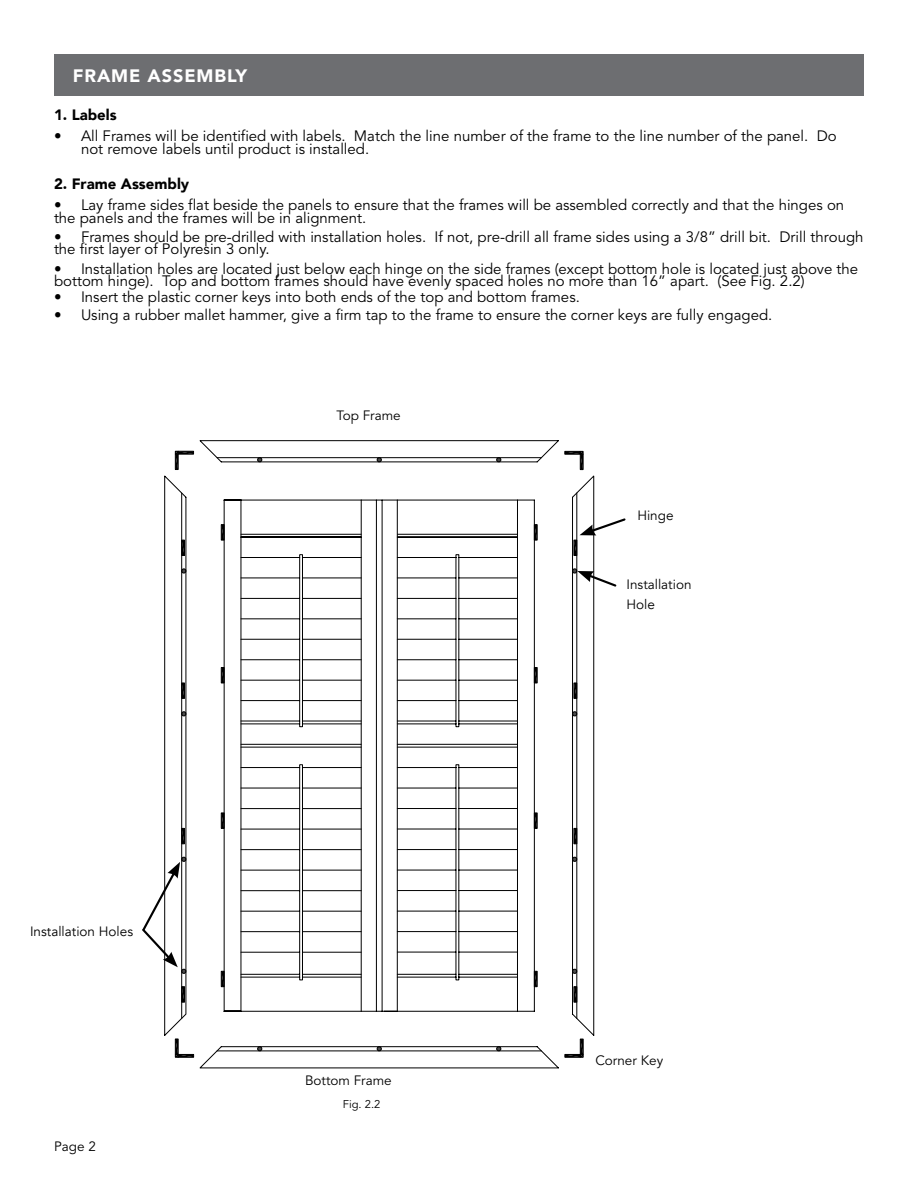
<style>
.page{position:relative;width:918px;height:1188px;background:#fff}
.page>*{position:absolute;margin:0;border:0;box-sizing:border-box;transform-origin:0 0}
.t1{font:900 18px "Avenir";letter-spacing:.05em;color:#fff}
.t2{font:15px/12.3px "Avenir";color:#000}
.t3{font:900 15px "Avenir";color:#000}
.t4{font:13.5px/19.4px "Avenir";color:#000}
.t5{font:11.25px "Avenir";color:#000}
</style>
<div class="page">
<div style="left:54px;top:54px;width:810px;height:42px;background:#6d6e71"></div>
<svg style="left:164px;top:440px;width:431px;height:596px"></svg>
<svg style="left:174px;top:450px;width:386px;height:619px"></svg>
<svg style="left:565px;top:451px;width:19px;height:19px"></svg>
<svg style="left:565px;top:1039px;width:19px;height:19px"></svg>
<svg style="left:175px;top:1039px;width:19px;height:19px"></svg>
<svg style="left:181px;top:457px;width:397px;height:595px"></svg>
<div style="left:181px;top:986px;width:4px;height:17px;border:1px solid #000"></div>
<svg style="left:181px;top:539px;width:6px;height:35px"></svg>
<div style="left:181px;top:683px;width:4px;height:16px;border:1px solid #000"></div>
<div style="left:181px;top:828px;width:4px;height:16px;border:1px solid #000"></div>
<div style="left:573px;top:828px;width:4px;height:16px;border:1px solid #000"></div>
<div style="left:573px;top:683px;width:4px;height:16px;border:1px solid #000"></div>
<div style="left:573px;top:540px;width:4px;height:16px;border:1px solid #000"></div>
<div style="left:573px;top:986px;width:4px;height:17px;border:1px solid #000"></div>
<svg style="left:574px;top:517px;width:52px;height:38px"></svg>
<svg style="left:573px;top:569px;width:44px;height:19px"></svg>
<svg style="left:142px;top:857px;width:44px;height:117px"></svg>
<p class="t1" style="left:73px;top:60px;width:176px">FRAME ASSEMBLY</p>
<p class="t3" style="left:54px;top:102px;width:64px">1. Labels</p>
<p class="t2" style="left:81px;top:130px;width:757px;text-indent:-27px">• All Frames will be identified with labels. Match the line number of the frame to the line number of the panel. Do not remove labels until product is installed.</p>
<p class="t3" style="left:54px;top:171px;width:137px">2. Frame Assembly</p>
<p class="t2" style="left:54px;top:199px;width:792px">• Lay frame sides flat beside the panels to ensure that the frames will be assembled correctly and that the hinges on the panels and the frames will be in alignment.</p>
<p class="t2" style="left:54px;top:231px;width:811px">• Frames should be pre-drilled with installation holes. If not, pre-drill all frame sides using a 3/8” drill bit. Drill through the first layer of Polyresin 3 only.</p>
<p class="t2" style="left:54px;top:263px;width:806px">• Installation holes are located just below each hinge on the side frames (except bottom hole is located just above the bottom hinge). Top and bottom frames should have evenly spaced holes no more than 16” apart. (See Fig. 2.2)</p>
<p class="t2" style="left:54px;top:291px;width:527px">• Insert the plastic corner keys into both ends of the top and bottom frames.</p>
<p class="t2" style="left:54px;top:308px;width:720px">• Using a rubber mallet hammer, give a firm tap to the frame to ensure the corner keys are fully engaged.</p>
<p class="t4" style="left:337px;top:406px;width:66px">Top Frame</p>
<p class="t4" style="left:30px;top:922px;width:105px">Installation Holes</p>
<p class="t4" style="left:54px;top:1137px;width:43px">Page 2</p>
<p class="t4" style="left:305px;top:1071px;width:88px">Bottom Frame</p>
<p class="t5" style="left:343px;top:1098px;width:39px">Fig. 2.2</p>
<p class="t4" style="left:637px;top:506px;width:38px">Hinge</p>
<p class="t4" style="left:627px;top:575px;width:67px">Installation<br>Hole</p>
<p class="t4" style="left:595px;top:1051px;width:69px">Corner Key</p>
</div>
